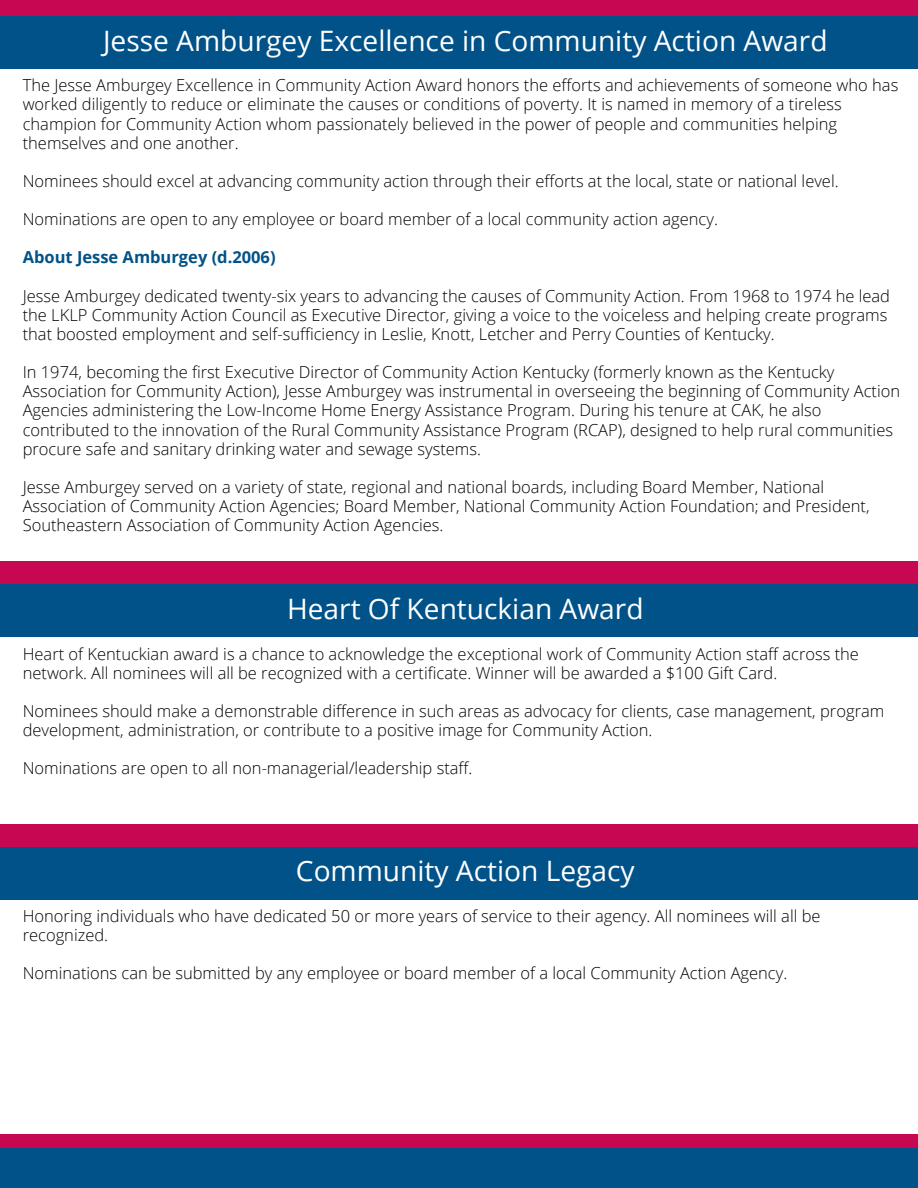
<style>
.page{position:relative;width:918px;height:1188px;background:#fff}
.page>*{position:absolute;margin:0;border:0;box-sizing:border-box;transform-origin:0 0}
.t1{font:28.05px "Open Sans";color:#fff}
.t2{font:300 16.5px/19.2px "Open Sans";color:#000}
.t3{font:700 16.5px "Open Sans";color:#005288}
</style>
<div class="page">
<div style="left:0;top:13px;width:918px;height:56px;background:#005288"></div>
<div style="left:0;top:0;width:918px;height:16px;background:#c70752"></div>
<div style="left:0;top:581px;width:918px;height:56px;background:#005288"></div>
<div style="left:0;top:561px;width:918px;height:23px;background:#c70752"></div>
<div style="left:0;top:843px;width:918px;height:56px;background:#005288"></div>
<div style="left:0;top:824px;width:918px;height:22px;background:#c70752"></div>
<div style="left:0;top:1135px;width:918px;height:25px;background:#c70752"></div>
<div style="left:0;top:1148px;width:918px;height:40px;background:#005288"></div>
<p class="t1" style="left:103px;top:21px;width:726px">Jesse Amburgey Excellence in Community Action Award</p>
<h1 class="t2" style="left:23px;top:75px;width:877px">The Jesse Amburgey Excellence in Community Action Award honors the efforts and achievements of someone who has worked diligently to reduce or eliminate the causes or conditions of poverty. It is named in memory of a tireless champion for Community Action whom passionately believed in the power of people and communities helping themselves and one another.</h1>
<p class="t2" style="left:23px;top:171px;width:817px">Nominees should excel at advancing community action through their efforts at the local, state or national level.</p>
<p class="t2" style="left:23px;top:209px;width:697px">Nominations are open to any employee or board member of a local community action agency.</p>
<p class="t3" style="left:23px;top:246px;width:254px">About Jesse Amburgey (d.2006)</p>
<h2 class="t2" style="left:23px;top:286px;width:869px">Jesse Amburgey dedicated twenty-six years to advancing the causes of Community Action. From 1968 to 1974 he lead the LKLP Community Action Council as Executive Director, giving a voice to the voiceless and helping create programs that boosted employment and self-sufficiency in Leslie, Knott, Letcher and Perry Counties of Kentucky.</h2>
<p class="t2" style="left:23px;top:362px;width:879px">In 1974, becoming the first Executive Director of Community Action Kentucky (formerly known as the Kentucky Association for Community Action), Jesse Amburgey was instrumental in overseeing the beginning of Community Action Agencies administering the Low-Income Home Energy Assistance Program. During his tenure at CAK, he also contributed to the innovation of the Rural Community Assistance Program (RCAP), designed to help rural communities procure safe and sanitary drinking water and sewage systems.</p>
<p class="t2" style="left:23px;top:477px;width:848px">Jesse Amburgey served on a variety of state, regional and national boards, including Board Member, National<br>Association of Community Action Agencies; Board Member, National Community Action Foundation; and President,<br>Southeastern Association of Community Action Agencies.</p>
<h1 class="t1" style="left:287px;top:589px;width:358px">Heart Of Kentuckian Award</h1>
<p class="t2" style="left:23px;top:644px;width:838px">Heart of Kentuckian award is a chance to acknowledge the exceptional work of Community Action staff across the network. All nominees will all be recognized with a certificate. Winner will be awarded a $100 Gift Card.</p>
<p class="t2" style="left:23px;top:701px;width:863px">Nominees should make a demonstrable difference in such areas as advocacy for clients, case management, program development, administration, or contribute to a positive image for Community Action.</p>
<p class="t2" style="left:23px;top:758px;width:451px">Nominations are open to all non-managerial/leadership staff.</p>
<h1 class="t1" style="left:296px;top:851px;width:340px">Community Action Legacy</h1>
<p class="t2" style="left:23px;top:906px;width:799px">Honoring individuals who have dedicated 50 or more years of service to their agency. All nominees will all be recognized.</p>
<p class="t2" style="left:23px;top:963px;width:766px">Nominations can be submitted by any employee or board member of a local Community Action Agency.</p>
</div>
